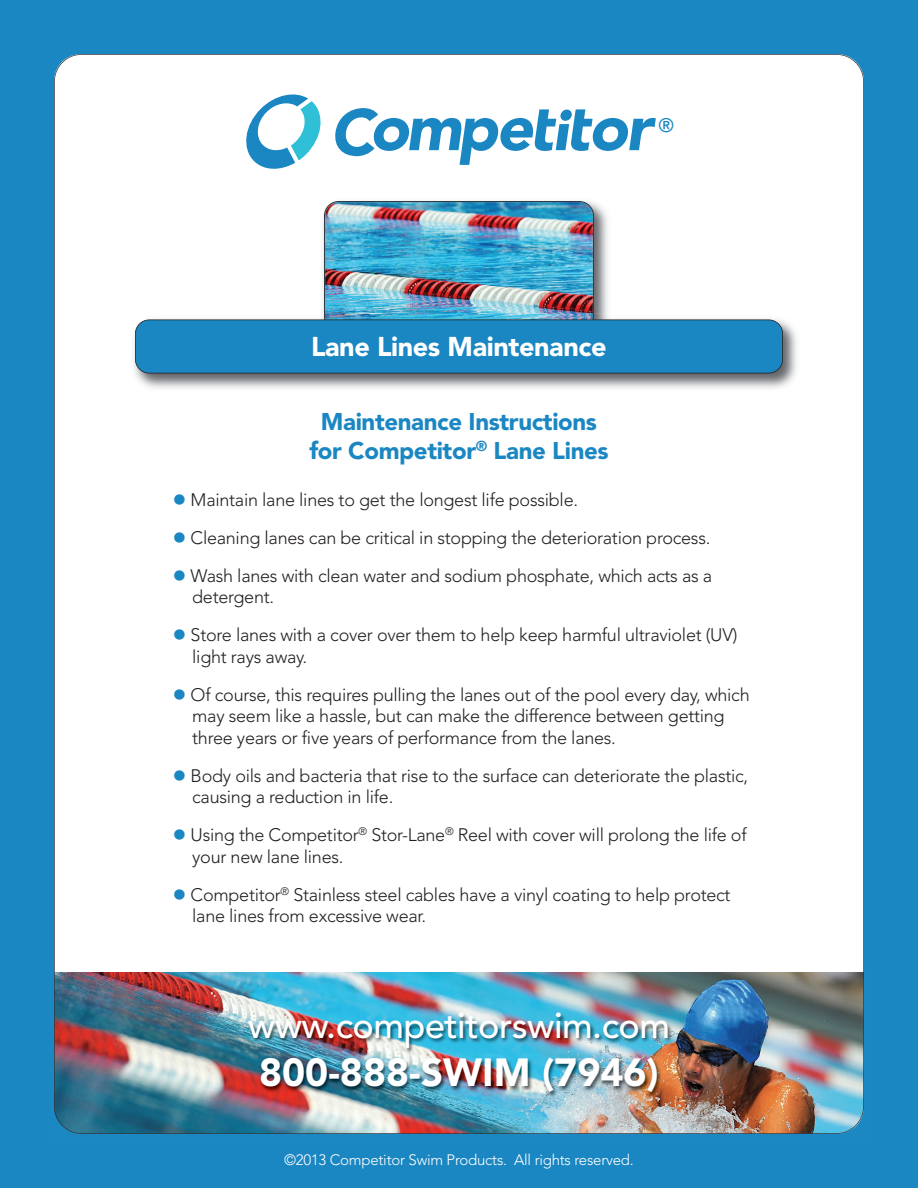
<style>
.page{position:relative;width:918px;height:1188px;background:#1b87c2}
.page>*{position:absolute;margin:0;border:0;box-sizing:border-box;transform-origin:0 0}
.t1{font:900 39px "Avenir LT Std";color:#fff}
.t2{font:500 36px "Avenir LT Std";letter-spacing:-.015em;color:#fff}
.t3{font:900 27px "Avenir LT Std";letter-spacing:-.015em;color:#fff}
.t4{font:900 24px/28.8px "Avenir LT Std";letter-spacing:-.015em;color:#1b87c2;text-align:center}
.t5{font:500 19.5px "Avenir LT Std";color:#1b87c2}
.t6{font:300 18px/21.6px "Avenir LT Std";letter-spacing:-.015em;color:#231f20}
.t7{font:300 15px "Avenir LT Std";letter-spacing:-.015em;color:#fff}
.s1{color:#1b87c2}
</style>
<div class="page">
<div style="left:54px;top:54px;width:810px;height:1080px;background:#fff;border-radius:27px"></div>
<img style="left:323px;top:203px;width:285px;height:110px">
<img style="left:324px;top:201px;width:270px;height:112px">
<img style="left:134px;top:319px;width:663px;height:70px">
<img style="left:324px;top:313px;width:270px;height:7px">
<img style="left:325px;top:316px;width:268px;height:4px">
<div style="left:135px;top:320px;width:648px;height:53px;background:#1b87c2;border-radius:14px"></div>
<div style="left:135px;top:320px;width:648px;height:54px;border:2px solid #231f20;border-radius:14px"></div>
<svg style="left:335px;top:108px;width:321px;height:57px"></svg>
<svg style="left:246px;top:94px;width:75px;height:75px"></svg>
<img style="left:57px;top:999px;width:804px;height:108px">
<img style="left:54px;top:1107px;width:810px;height:27px">
<img style="left:57px;top:972px;width:804px;height:27px">
<p class="t5" style="left:658px;top:114px;width:17px">®</p>
<h3 class="t3" style="left:311px;top:331px;width:297px">Lane Lines Maintenance</h3>
<h3 class="t4" style="left:309px;top:408px;width:301px">Maintenance Instructions for Competitor<sup>®</sup> Lane Lines</h3>
<p class="t6" style="left:173px;top:491px;width:407px"><span class="s1">●</span> Maintain lane lines to get the longest life possible.</p>
<p class="t6" style="left:173px;top:528px;width:539px"><span class="s1">●</span> Cleaning lanes can be critical in stopping the deterioration process.</p>
<p class="t6" style="left:192px;top:566px;width:522px;text-indent:-19px"><span class="s1">●</span> Wash lanes with clean water and sodium phosphate, which acts as a detergent.</p>
<p class="t6" style="left:192px;top:626px;width:547px;text-indent:-19px"><span class="s1">●</span> Store lanes with a cover over them to help keep harmful ultraviolet (UV) light rays away.</p>
<p class="t6" style="left:192px;top:685px;width:559px;text-indent:-19px"><span class="s1">●</span> Of course, this requires pulling the lanes out of the pool every day, which may seem like a hassle, but can make the difference between getting three years or five years of performance from the lanes.</p>
<p class="t6" style="left:192px;top:766px;width:558px;text-indent:-19px"><span class="s1">●</span> Body oils and bacteria that rise to the surface can deteriorate the plastic, causing a reduction in life.</p>
<p class="t6" style="left:192px;top:826px;width:556px;text-indent:-19px"><span class="s1">●</span> Using the Competitor<sup>®</sup> Stor-Lane<sup>®</sup> Reel with cover will prolong the life of your new lane lines.</p>
<p class="t6" style="left:192px;top:885px;width:540px;text-indent:-19px"><span class="s1">●</span> Competitor<sup>®</sup> Stainless steel cables have a vinyl coating to help protect lane lines from excessive wear.</p>
<h2 class="t2" style="left:248px;top:1004px;width:424px">www.competitorswim.com</h2>
<h1 class="t1" style="left:259px;top:1050px;width:401px">800-888-SWIM (7946)</h1>
<p class="t7" style="left:284px;top:1154px;width:351px">©2013 Competitor Swim Products. All rights reserved.</p>
</div>
